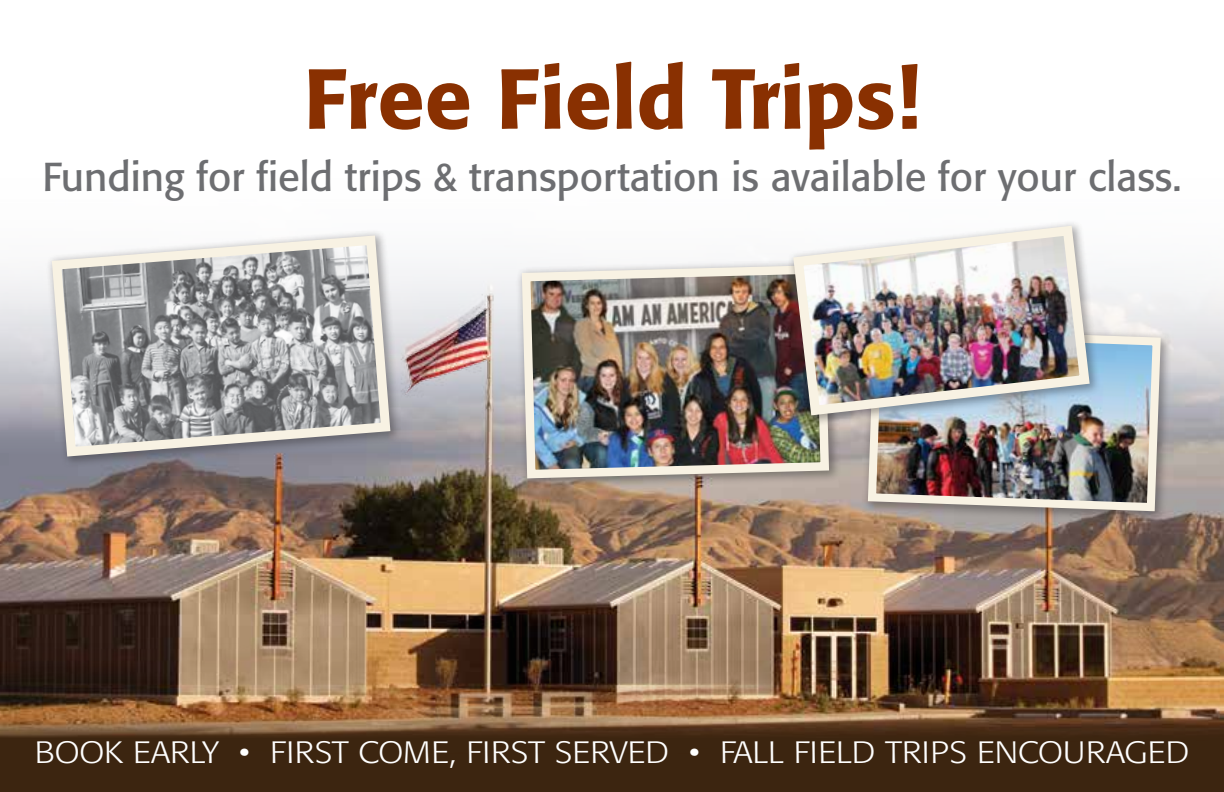
<style>
.page{position:relative;width:1224px;height:792px;background:#fff}
.page>*{position:absolute;margin:0;border:0;box-sizing:border-box;transform-origin:0 0}
.t1{font:500 84px "Formata";color:#893001}
.t2{font:40px "Formata";color:#6d6e71}
.t3{font:300 30.6px "Formata";letter-spacing:.02em;color:#fff;scale:1.11 1}
</style>
<div class="page">
<img style="left:0;top:274px;width:1224px;height:438px">
<svg style="left:0;top:712px;width:1224px;height:80px;background:#50341c"></svg>
<div style="left:861px;top:321px;width:312px;height:202px;background:#231f20;opacity:.4"></div>
<img style="left:864px;top:323px;width:301px;height:192px">
<div style="left:515px;top:259px;width:326px;height:231px;background:#231f20;opacity:.4"></div>
<img style="left:517px;top:261px;width:316px;height:222px">
<div style="left:787px;top:219px;width:314px;height:208px;background:#231f20;opacity:.4"></div>
<img style="left:788px;top:221px;width:307px;height:200px">
<div style="left:45px;top:229px;width:357px;height:240px;background:#231f20;opacity:.4"></div>
<svg style="left:47px;top:231px;width:348px;height:230px;background:#abacac"></svg>
<h1 class="t1" style="left:304px;top:47px;width:618px">Free Field Trips!</h1>
<p class="t2" style="left:42px;top:152px;width:1141px">Funding for field trips &amp; transportation is available for your class.</p>
<p class="t3" style="left:35px;top:734px;width:1041px">BOOK EARLY • FIRST COME, FIRST SERVED • FALL FIELD TRIPS ENCOURAGED</p>
</div>
